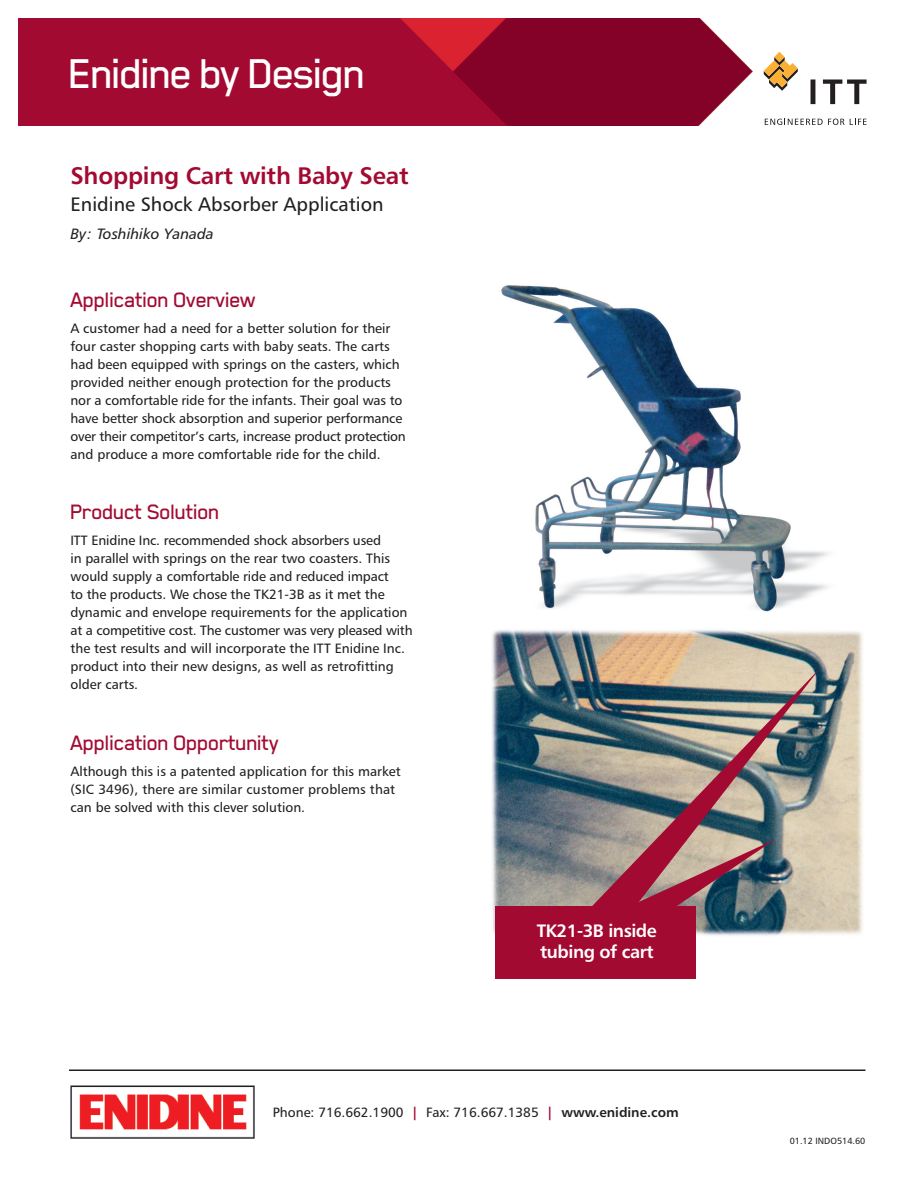
<style>
.page{position:relative;width:918px;height:1188px;background:#fff}
.page>*{position:absolute;margin:0;border:0;box-sizing:border-box;transform-origin:0 0}
.t1{font:500 48px "Blender";letter-spacing:-.05em;color:#fff}
.t2{font:500 24px "Blender";letter-spacing:-.035em;color:#a30a32}
.t3{font:24px "Humanist 777 BT Bold B";letter-spacing:-.01em;color:#a30a32}
.t4{font:19.5px "Humanist 777 BT Roman B";color:#231f20}
.t5{font:18px/21px "Humanist 777 BT Bold B";letter-spacing:-.025em;color:#fff}
.t6{font:15px "Humanist 777 BT Italic B";color:#231f20}
.t7{font:13.5px/18px "Humanist 777 BT Roman B";color:#231f20}
.t8{font:9px "Humanist 777 BT Roman B";color:#231f20}
.s1{font-family:"Humanist 777 BT Bold B";color:#a30a32}
.s2{font-family:"Humanist 777 BT Bold B"}
</style>
<div class="page">
<img style="left:18px;top:18px;width:762px;height:108px">
<div style="left:761px;top:52px;width:109px;height:77px;background:#fff"></div>
<svg style="left:764px;top:52px;width:34px;height:39px"></svg>
<svg style="left:811px;top:79px;width:4px;height:25px"></svg>
<svg style="left:823px;top:80px;width:44px;height:24px"></svg>
<svg style="left:765px;top:119px;width:102px;height:6px"></svg>
<img style="left:501px;top:285px;width:328px;height:327px">
<img style="left:70px;top:1086px;width:185px;height:53px">
<hr style="left:69px;top:1070px;width:797px;height:1px;background:#231f20">
<img style="left:492px;top:630px;width:371px;height:307px">
<div style="left:496px;top:906px;width:200px;height:72px;background:#a30a32"></div>
<img style="left:587px;top:668px;width:233px;height:244px">
<svg style="left:624px;top:839px;width:151px;height:71px;background:#8c5d68"></svg>
<h1 class="t1" style="left:69px;top:59px;width:300px">Enidine by Design</h1>
<h2 class="t3" style="left:70px;top:166px;width:340px">Shopping Cart with Baby Seat</h2>
<h3 class="t4" style="left:70px;top:196px;width:315px">Enidine Shock Absorber Application</h3>
<p class="t6" style="left:70px;top:228px;width:145px">By: Toshihiko Yanada</p>
<h2 class="t2" style="left:70px;top:292px;width:188px">Application Overview</h2>
<p class="t7" style="left:70px;top:320px;width:337px">A customer had a need for a better solution for their four caster shopping carts with baby seats. The carts had been equipped with springs on the casters, which provided neither enough protection for the products nor a comfortable ride for the infants. Their goal was to have better shock absorption and superior performance over their competitor’s carts, increase product protection and produce a more comfortable ride for the child.</p>
<h2 class="t2" style="left:70px;top:504px;width:151px">Product Solution</h2>
<p class="t7" style="left:70px;top:532px;width:344px">ITT Enidine Inc. recommended shock absorbers used<br>in parallel with springs on the rear two coasters. This would supply a comfortable ride and reduced impact<br>to the products. We chose the TK21-3B as it met the dynamic and envelope requirements for the application at a competitive cost. The customer was very pleased with the test results and will incorporate the ITT Enidine Inc. product into their new designs, as well as retrofitting older carts.</p>
<h2 class="t2" style="left:70px;top:735px;width:211px">Application Opportunity</h2>
<p class="t7" style="left:70px;top:763px;width:332px">Although this is a patented application for this market (SIC 3496), there are similar customer problems that can be solved with this clever solution.</p>
<h3 class="t5" style="left:537px;top:922px;width:122px">TK21-3B inside tubing of cart</h3>
<p class="t7" style="left:273px;top:1105px;width:408px">Phone: 716.662.1900 <span class="s1">|</span> Fax: 716.667.1385 <span class="s1">|</span> <span class="s2">www.enidine.com</span></p>
<p class="t8" style="left:790px;top:1137px;width:77px">01.12 INDO514.60</p>
</div>
